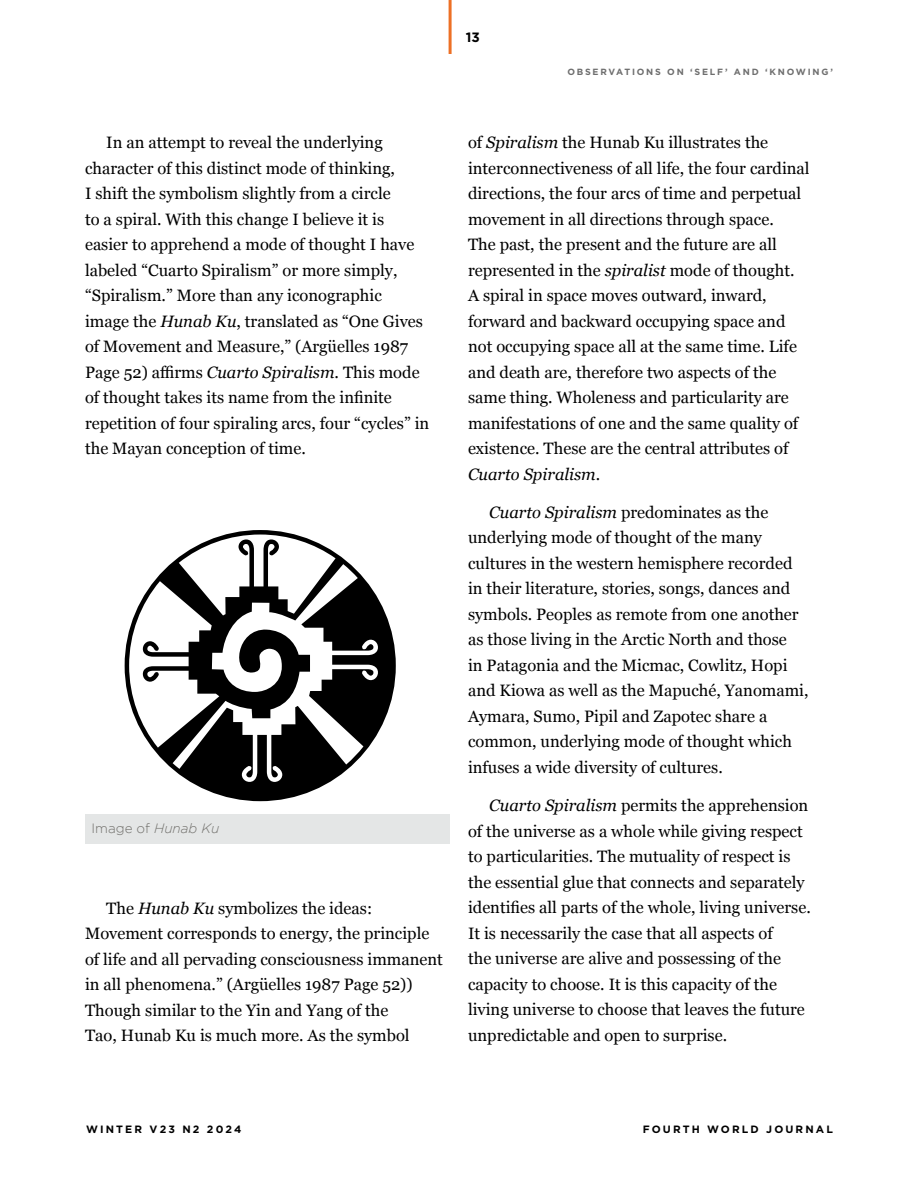
<style>
.page{position:relative;width:918px;height:1188px;background:#fff}
.page>*{position:absolute;margin:0;border:0;box-sizing:border-box;transform-origin:0 0}
.t1{font:16.5px/25.5px "Georgia";color:#000}
.t2{font:300 13.5px "Gotham";color:#72716d}
.t3{font:700 13.5px "Gotham";color:#000}
.t4{font:700 10.65px "Gotham";letter-spacing:.2em;color:#000}
.t5{font:700 9px "Gotham";letter-spacing:.2em;color:#6e6e6e}
.s1{font-style:italic}
</style>
<div class="page">
<svg style="left:125px;top:530px;width:271px;height:271px"></svg>
<div style="left:85px;top:814px;width:365px;height:30px;background:#e4e6e6"></div>
<hr style="left:449px;top:0;width:3px;height:54px;background:#ed7025">
<p class="t3" style="left:466px;top:29px;width:16px">13</p>
<p class="t5" style="left:567px;top:66px;width:267px">OBSERVATIONS ON ‘SELF’ AND ‘KNOWING’</p>
<p class="t1" style="left:85px;top:129px;width:346px;text-indent:21px">In an attempt to reveal the underlying character of this distinct mode of thinking,<br>I shift the symbolism slightly from a circle<br>to a spiral. With this change I believe it is easier to apprehend a mode of thought I have labeled “Cuarto Spiralism” or more simply, “Spiralism.” More than any iconographic image the <span class="s1">Hunab Ku</span>, translated as “One Gives of Movement and Measure,” (Argüelles 1987<br>Page 52) affirms <span class="s1">Cuarto Spiralism</span>. This mode of thought takes its name from the infinite repetition of four spiraling arcs, four “cycles” in the Mayan conception of time.</p>
<p class="t2" style="left:92px;top:821px;width:129px">Image of <span class="s1">Hunab Ku</span></p>
<p class="t1" style="left:85px;top:895px;width:359px;text-indent:21px">The <span class="s1">Hunab Ku</span> symbolizes the ideas:<br>Movement corresponds to energy, the principle of life and all pervading consciousness immanent in all phenomena.” (Argüelles 1987 Page 52))<br>Though similar to the Yin and Yang of the<br>Tao, Hunab Ku is much more. As the symbol</p>
<p class="t1" style="left:468px;top:129px;width:343px">of <span class="s1">Spiralism</span> the Hunab Ku illustrates the interconnectiveness of all life, the four cardinal directions, the four arcs of time and perpetual movement in all directions through space.<br>The past, the present and the future are all represented in the <span class="s1">spiralist</span> mode of thought.<br>A spiral in space moves outward, inward, forward and backward occupying space and not occupying space all at the same time. Life and death are, therefore two aspects of the same thing. Wholeness and particularity are manifestations of one and the same quality of existence. These are the central attributes of <span class="s1">Cuarto Spiralism</span>.</p>
<p class="t1" style="left:468px;top:499px;width:342px;text-indent:21px"><span class="s1">Cuarto Spiralism</span> predominates as the underlying mode of thought of the many cultures in the western hemisphere recorded in their literature, stories, songs, dances and symbols. Peoples as remote from one another as those living in the Arctic North and those<br>in Patagonia and the Micmac, Cowlitz, Hopi and Kiowa as well as the Mapuché, Yanomami, Aymara, Sumo, Pipil and Zapotec share a common, underlying mode of thought which infuses a wide diversity of cultures.</p>
<p class="t1" style="left:468px;top:792px;width:344px;text-indent:21px"><span class="s1">Cuarto Spiralism</span> permits the apprehension of the universe as a whole while giving respect to particularities. The mutuality of respect is the essential glue that connects and separately identifies all parts of the whole, living universe.<br>It is necessarily the case that all aspects of<br>the universe are alive and possessing of the capacity to choose. It is this capacity of the living universe to choose that leaves the future unpredictable and open to surprise.</p>
<p class="t4" style="left:86px;top:1123px;width:157px">WINTER V23 N2 2024</p>
<p class="t4" style="left:643px;top:1123px;width:192px">FOURTH WORLD JOURNAL</p>
</div>
